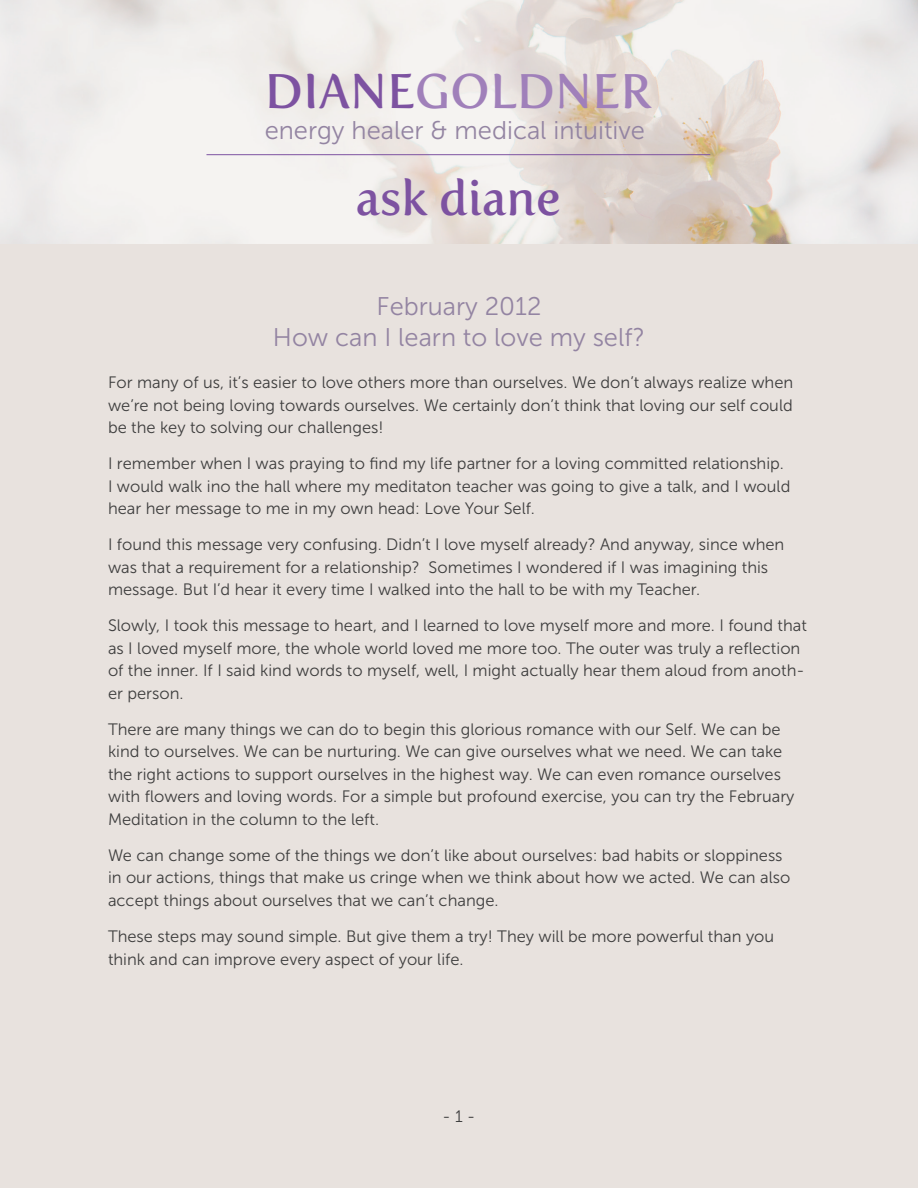
<style>
.page{position:relative;width:918px;height:1188px;background:#e8e2de}
.page>*{position:absolute;margin:0;border:0;box-sizing:border-box;transform-origin:0 0}
.t1{font:48.45px "Fertigo Pro";color:#a080ba}
.t2{font:48.45px "Fertigo Pro";color:#7d52a1}
.t3{font:25.5px/30.6px "Museo Sans 300";color:#9384a2;text-align:center}
.t4{font:16.5px/22.5px "Museo Sans 300";color:#3e3e3e}
.s1{color:#7d52a1}
</style>
<div class="page">
<img style="left:0;top:0;width:918px;height:243px">
<hr style="left:206px;top:154px;width:504px;height:1px;background:#7d52a1">
<h1 class="t1" style="left:265px;top:63px;width:389px"><span class="s1">DIANE</span>GOLDNER</h1>
<h2 class="t3" style="left:265px;top:115px;width:382px">energy healer &amp; medical intuitive</h2>
<h1 class="t2" style="left:356px;top:170px;width:207px">ask diane</h1>
<h2 class="t3" style="left:273px;top:291px;width:374px">February 2012<br>How can I learn to love my self?</h2>
<p class="t4" style="left:108px;top:372px;width:687px;text-align:justify">For many of us, it’s easier to love others more than ourselves. We don’t always realize when we’re not being loving towards ourselves. We certainly don’t think that loving our self could be the key to solving our challenges!</p>
<p class="t4" style="left:108px;top:453px;width:684px">I remember when I was praying to find my life partner for a loving committed relationship.<br>I would walk ino the hall where my meditaton teacher was going to give a talk, and I would hear her message to me in my own head: Love Your Self.</p>
<p class="t4" style="left:108px;top:534px;width:678px">I found this message very confusing. Didn’t I love myself already? And anyway, since when was that a requirement for a relationship? Sometimes I wondered if I was imagining this message. But I’d hear it every time I walked into the hall to be with my Teacher.</p>
<p class="t4" style="left:108px;top:615px;width:700px">Slowly, I took this message to heart, and I learned to love myself more and more. I found that as I loved myself more, the whole world loved me more too. The outer was truly a reflection of the inner. If I said kind words to myself, well, I might actually hear them aloud from anoth&shy;er person.</p>
<p class="t4" style="left:108px;top:718px;width:688px">There are many things we can do to begin this glorious romance with our Self. We can be kind to ourselves. We can be nurturing. We can give ourselves what we need. We can take the right actions to support ourselves in the highest way. We can even romance ourselves with flowers and loving words. For a simple but profound exercise, you can try the February Meditation in the column to the left.</p>
<p class="t4" style="left:108px;top:844px;width:684px">We can change some of the things we don’t like about ourselves: bad habits or sloppiness in our actions, things that make us cringe when we think about how we acted. We can also accept things about ourselves that we can’t change.</p>
<p class="t4" style="left:108px;top:925px;width:668px">These steps may sound simple. But give them a try! They will be more powerful than you think and can improve every aspect of your life.</p>
<p class="t4" style="left:443px;top:1106px;width:34px">- 1 -</p>
</div>
